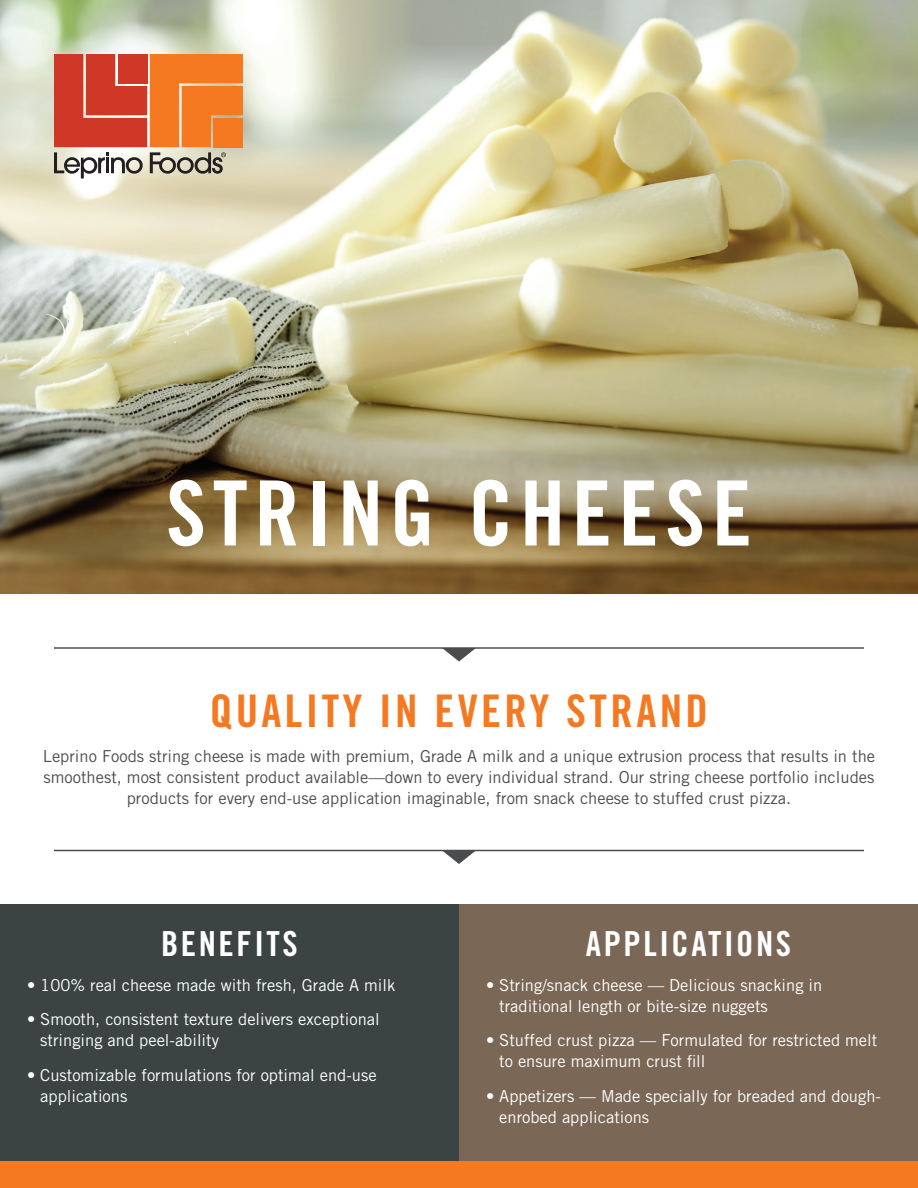
<style>
.page{position:relative;width:918px;height:1188px;background:#fff}
.page>*{position:absolute;margin:0;border:0;box-sizing:border-box;transform-origin:0 0}
.t1{font:90px "Trade Gothic Bold Cond Twenty";letter-spacing:.075em;color:#fff}
.t2{font:45px "Trade Gothic Bold Cond Twenty";letter-spacing:.075em;color:#f47921}
.t3{font:34.5px "Trade Gothic Bold Cond Twenty";letter-spacing:.075em;color:#fff}
.t4{font:16.5px/21px "Trade Gothic LT Std";color:#fff}
.t5{font:16.5px/21px "Trade Gothic LT Std";color:#4b4c4d;text-align:center}
</style>
<div class="page">
<div style="left:0;top:904px;width:459px;height:257px;background:#3c4343"></div>
<div style="left:459px;top:904px;width:459px;height:257px;background:#7a6756"></div>
<img style="left:0;top:0;width:918px;height:594px">
<div style="left:0;top:1161px;width:918px;height:27px;background:#f47921"></div>
<svg style="left:54px;top:54px;width:189px;height:125px;background:#d87850"></svg>
<hr style="left:54px;top:647px;width:810px;height:2px;background:#4b4c4d">
<hr style="left:54px;top:850px;width:810px;height:1px;background:#4b4c4d">
<svg style="left:442px;top:648px;width:34px;height:14px"></svg>
<svg style="left:442px;top:851px;width:34px;height:13px"></svg>
<p class="t1" style="left:166px;top:459px;width:587px">STRING CHEESE</p>
<p class="t2" style="left:210px;top:684px;width:500px">QUALITY IN EVERY STRAND</p>
<p class="t5" style="left:43px;top:745px;width:834px">Leprino Foods string cheese is made with premium, Grade A milk and a unique extrusion process that results in the smoothest, most consistent product available—down to every individual strand. Our string cheese portfolio includes products for every end-use application imaginable, from snack cheese to stuffed crust pizza.</p>
<p class="t3" style="left:161px;top:923px;width:138px">BENEFITS</p>
<p class="t4" style="left:27px;top:974px;width:370px">• 100% real cheese made with fresh, Grade A milk</p>
<p class="t4" style="left:40px;top:1009px;width:341px;text-indent:-13px">• Smooth, consistent texture delivers exceptional stringing and peel-ability</p>
<p class="t4" style="left:40px;top:1064px;width:338px;text-indent:-13px">• Customizable formulations for optimal end-use applications</p>
<p class="t3" style="left:586px;top:923px;width:207px">APPLICATIONS</p>
<p class="t4" style="left:499px;top:974px;width:325px;text-indent:-13px">• String/snack cheese — Delicious snacking in traditional length or bite-size nuggets</p>
<p class="t4" style="left:499px;top:1030px;width:380px;text-indent:-13px">• Stuffed crust pizza — Formulated for restricted melt to ensure maximum crust fill</p>
<p class="t4" style="left:499px;top:1085px;width:383px;text-indent:-13px">• Appetizers — Made specially for breaded and dough&shy;enrobed applications</p>
</div>
